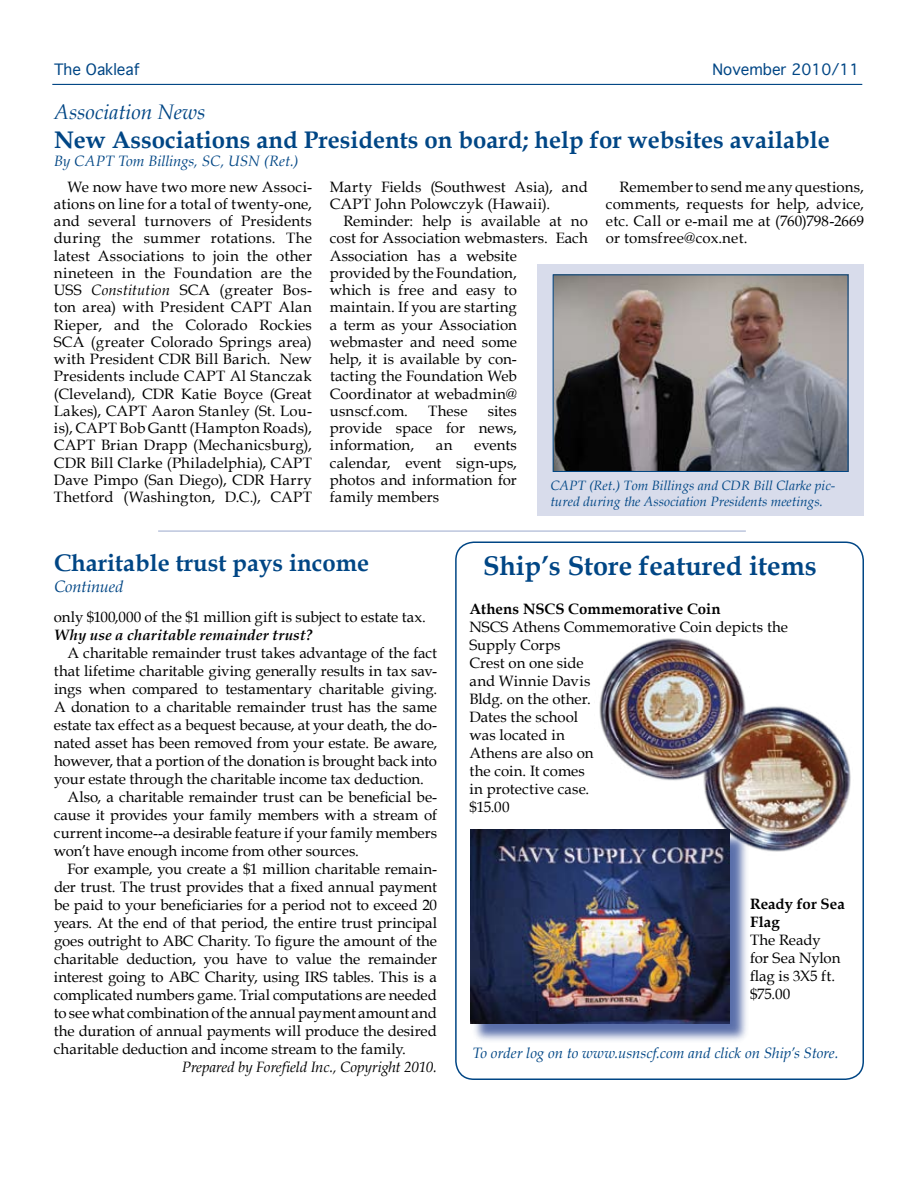
<style>
.page{position:relative;width:918px;height:1188px;background:#fff}
.page>*{position:absolute;margin:0;border:0;box-sizing:border-box;transform-origin:0 0}
.t1{font:700 27px "Book Antiqua";color:#004685}
.t2{font:700 24px "Book Antiqua";color:#004685}
.t3{font:italic 21px "Book Antiqua";color:#004685}
.t4{font:italic 16.5px "Book Antiqua";letter-spacing:-.005em;color:#004685}
.t5{font:15px/17.2px "Book Antiqua";color:#000}
.t6{font:italic 15px "Book Antiqua";letter-spacing:-.005em;color:#004685}
.t7{font:700 15px/18px "Book Antiqua";color:#000}
.t8{font:italic 15px "Book Antiqua";letter-spacing:-.015em;color:#000}
.t9{font:italic 700 15px "Book Antiqua";letter-spacing:.01em;color:#000}
.t10{font:15px "Geneva";color:#004685}
.t11{font:italic 13.5px/16.2px "Book Antiqua";color:#004685}
.s1{font-style:italic}
</style>
<div class="page">
<hr style="left:52px;top:84px;width:810px;height:1px;background:#004685">
<div style="left:455px;top:542px;width:409px;height:538px;border:2px solid #004685;border-radius:18px"></div>
<img style="left:594px;top:638px;width:257px;height:214px">
<div style="left:472px;top:831px;width:278px;height:213px;background:#24408f;opacity:.75"></div>
<img style="left:470px;top:830px;width:260px;height:194px">
<div style="left:537px;top:264px;width:327px;height:251px;background:#d8dceb"></div>
<img style="left:555px;top:276px;width:291px;height:194px">
<div style="left:553px;top:274px;width:295px;height:198px;border:1px solid #004685"></div>
<hr style="left:158px;top:530px;width:588px;height:2px;background:#bcc5dd">
<p class="t10" style="left:54px;top:60px;width:87px">The Oakleaf</p>
<p class="t10" style="left:713px;top:60px;width:148px">November 2010/11</p>
<h3 class="t3" style="left:54px;top:100px;width:153px">Association News</h3>
<h2 class="t2" style="left:54px;top:126px;width:777px">New Associations and Presidents on board; help for websites available</h2>
<p class="t6" style="left:54px;top:152px;width:246px">By CAPT Tom Billings, SC, USN (Ret.)</p>
<p class="t5" style="left:54px;top:178px;width:260px;text-align:justify;text-indent:14px">We now have two more new Associ&shy;ations on line for a total of twenty-one, and several turnovers of Presidents during the summer rotations. The latest Associations to join the other nineteen in the Foundation are the USS <span class="s1">Constitution</span> SCA (greater Bos&shy;ton area) with President CAPT Alan Rieper, and the Colorado Rockies SCA (greater Colorado Springs area) with President CDR Bill Barich. New Presidents include CAPT Al Stanczak (Cleveland), CDR Katie Boyce (Great Lakes), CAPT Aaron Stanley (St. Lou&shy;is), CAPT Bob Gantt (Hampton Roads), CAPT Brian Drapp (Mechanicsburg), CDR Bill Clarke (Philadelphia), CAPT Dave Pimpo (San Diego), CDR Harry Thetford (Washington, D.C.), CAPT</p>
<p class="t5" style="left:330px;top:178px;width:259px">Marty Fields (Southwest Asia), and<br>CAPT John Polowczyk (Hawaii).</p>
<p class="t5" style="left:606px;top:178px;width:260px;text-align:justify;text-indent:14px">Rememberto send me any questions, comments, requests for help, advice, etc. Call or e-mail me at (760)798-2669 or tomsfree@cox.net.</p>
<p class="t5" style="left:330px;top:212px;width:260px;text-indent:13px">Reminder: help is available at no cost for Association webmasters. Each<br>Association has a website<br>provided by the Foundation,<br>which is free and easy to<br>maintain. If you are starting<br>a term as your Association webmaster and need some<br>help, it is available by con-<br>tacting the Foundation Web<br>Coordinator at webadmin@ usnscf.com.</p>
<p class="t5" style="left:428px;top:402px;width:41px">These</p>
<p class="t5" style="left:330px;top:402px;width:188px;text-align:justify;text-indent:158px">sites provide space for news, information,</p>
<p class="t5" style="left:330px;top:437px;width:188px;text-align:justify;text-indent:144px">events calendar, event sign-ups, photos and information for family members</p>
<p class="t5" style="left:436px;top:437px;width:18px">an</p>
<p class="t11" style="left:550px;top:477px;width:286px">CAPT (Ret.) Tom Billings and CDR Bill Clarke pic&shy;tured during the Association Presidents meetings.</p>
<h2 class="t2" style="left:54px;top:549px;width:317px">Charitable trust pays income</h2>
<p class="t4" style="left:54px;top:577px;width:71px">Continued</p>
<p class="t5" style="left:54px;top:608px;width:373px">only $100,000 of the $1 million gift is subject to estate tax.</p>
<p class="t9" style="left:54px;top:626px;width:260px">Why use a charitable remainder trust?</p>
<p class="t5" style="left:68px;top:644px;width:371px">A charitable remainder trust takes advantage of the fact</p>
<p class="t5" style="left:54px;top:662px;width:385px">that lifetime charitable giving generally results in tax sav-</p>
<p class="t5" style="left:54px;top:680px;width:385px">ings when compared to testamentary charitable giving.</p>
<p class="t5" style="left:54px;top:698px;width:385px">A donation to a charitable remainder trust has the same</p>
<p class="t5" style="left:54px;top:716px;width:385px">estate tax effect as a bequest because, at your death, the do-</p>
<p class="t5" style="left:54px;top:734px;width:385px">nated asset has been removed from your estate. Be aware,</p>
<p class="t5" style="left:54px;top:752px;width:385px">however, that a portion of the donation is brought back into</p>
<p class="t5" style="left:54px;top:770px;width:371px">your estate through the charitable income tax deduction.</p>
<p class="t5" style="left:68px;top:788px;width:371px">Also, a charitable remainder trust can be beneficial be-</p>
<p class="t5" style="left:54px;top:806px;width:385px">cause it provides your family members with a stream of</p>
<p class="t5" style="left:54px;top:824px;width:385px">current income--a desirable feature if your family members</p>
<p class="t5" style="left:54px;top:842px;width:306px">won’t have enough income from other sources.</p>
<p class="t5" style="left:67px;top:860px;width:371px">For example, you create a $1 million charitable remain-</p>
<p class="t5" style="left:54px;top:878px;width:384px">der trust. The trust provides that a fixed annual payment</p>
<p class="t5" style="left:54px;top:896px;width:385px">be paid to your beneficiaries for a period not to exceed 20</p>
<p class="t5" style="left:54px;top:914px;width:385px">years. At the end of that period, the entire trust principal</p>
<p class="t5" style="left:54px;top:932px;width:385px">goes outright to ABC Charity. To figure the amount of the</p>
<p class="t5" style="left:54px;top:950px;width:384px">charitable deduction, you have to value the remainder</p>
<p class="t5" style="left:54px;top:968px;width:384px">interest going to ABC Charity, using IRS tables. This is a</p>
<p class="t5" style="left:54px;top:986px;width:385px">complicated numbers game. Trial computations are needed</p>
<p class="t5" style="left:54px;top:1004px;width:385px">to see what combination ofthe annualpayment amount and</p>
<p class="t5" style="left:54px;top:1022px;width:385px">the duration of annual payments will produce the desired</p>
<p class="t5" style="left:54px;top:1040px;width:354px">charitable deduction and income stream to the family.</p>
<p class="t8" style="left:182px;top:1058px;width:257px">Prepared by Forefield Inc., Copyright 2010.</p>
<h1 class="t1" style="left:483px;top:550px;width:335px">Ship’s Store featured items</h1>
<p class="t7" style="left:470px;top:600px;width:253px">Athens NSCS Commemorative Coin</p>
<p class="t5" style="left:470px;top:618px;width:320px;line-height:18px">NSCS Athens Commemorative Coin depicts the<br>Supply Corps<br>Crest on one side<br>and Winnie Davis<br>Bldg. on the other.<br>Dates the school<br>was located in<br>Athens are also on<br>the coin. It comes<br>in protective case.<br>$15.00</p>
<p class="t7" style="left:750px;top:895px;width:97px">Ready for Sea<br>Flag</p>
<p class="t5" style="left:750px;top:931px;width:92px;line-height:18px">The Ready for Sea Nylon flag is 3X5 ft. $75.00</p>
<p class="t6" style="left:472px;top:1044px;width:368px">To order log on to www.usnscf.com and click on Ship’s Store.</p>
</div>
